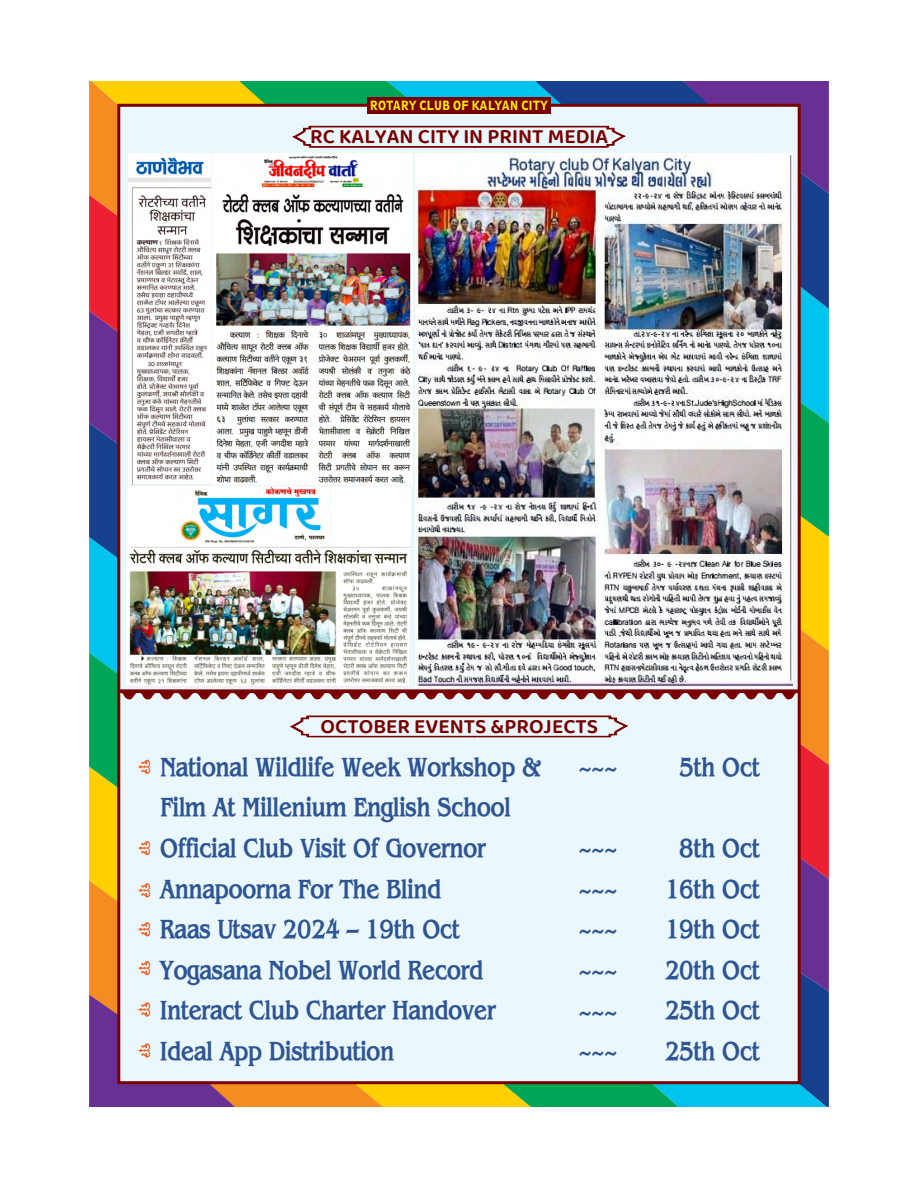
<style>
.page{position:relative;width:918px;height:1188px;background:#fff}
.page>*{position:absolute;margin:0;border:0;box-sizing:border-box;transform-origin:0 0}
.t1{font:700 27.45px/40.7px "Bangle Normal";color:#2d5494;scale:.83 1}
.t2{font:700 27.45px/40.7px "Bangle Normal";color:#2d5494;text-align:justify;scale:.8 1}
.t3{font:600 21px "Baloo 2";color:#790100}
.t4{font:700 condensed 12px "Geometric 212 BT";color:#fff101;scale:.88 1}
</style>
<div class="page">
<img style="left:89px;top:81px;width:740px;height:1026px">
<p class="t4" style="left:370px;top:101px;width:204px">ROTARY CLUB OF KALYAN CITY</p>
<p class="t3" style="left:310px;top:124px;width:300px">RC KALYAN CITY IN PRINT MEDIA</p>
<p class="t3" style="left:321px;top:713px;width:279px">OCTOBER EVENTS &amp;PROJECTS</p>
<p class="t1" style="left:160px;top:745px;width:461px">National Wildlife Week Workshop &amp;<br>Film At Millenium English School</p>
<p class="t2" style="left:579px;top:745px;width:49px">~~~</p>
<p class="t1" style="left:160px;top:826px;width:394px">Official Club Visit Of Governor</p>
<p class="t1" style="left:160px;top:867px;width:406px">Annapoorna For The Blind<br>Raas Utsav 2024 – 19th Oct<br>Yogasana Nobel World Record<br>Interact Club Charter Handover<br>Ideal App Distribution</p>
<p class="t2" style="left:579px;top:827px;width:49px">~~~ ~~~ ~~~ ~~~ ~~~ ~~~</p>
<p class="t1" style="left:680px;top:745px;width:98px">5th Oct</p>
<p class="t1" style="left:665px;top:826px;width:115px;text-align:center">8th Oct<br>16th Oct<br>19th Oct<br>20th Oct<br>25th Oct<br>25th Oct</p>
</div>
